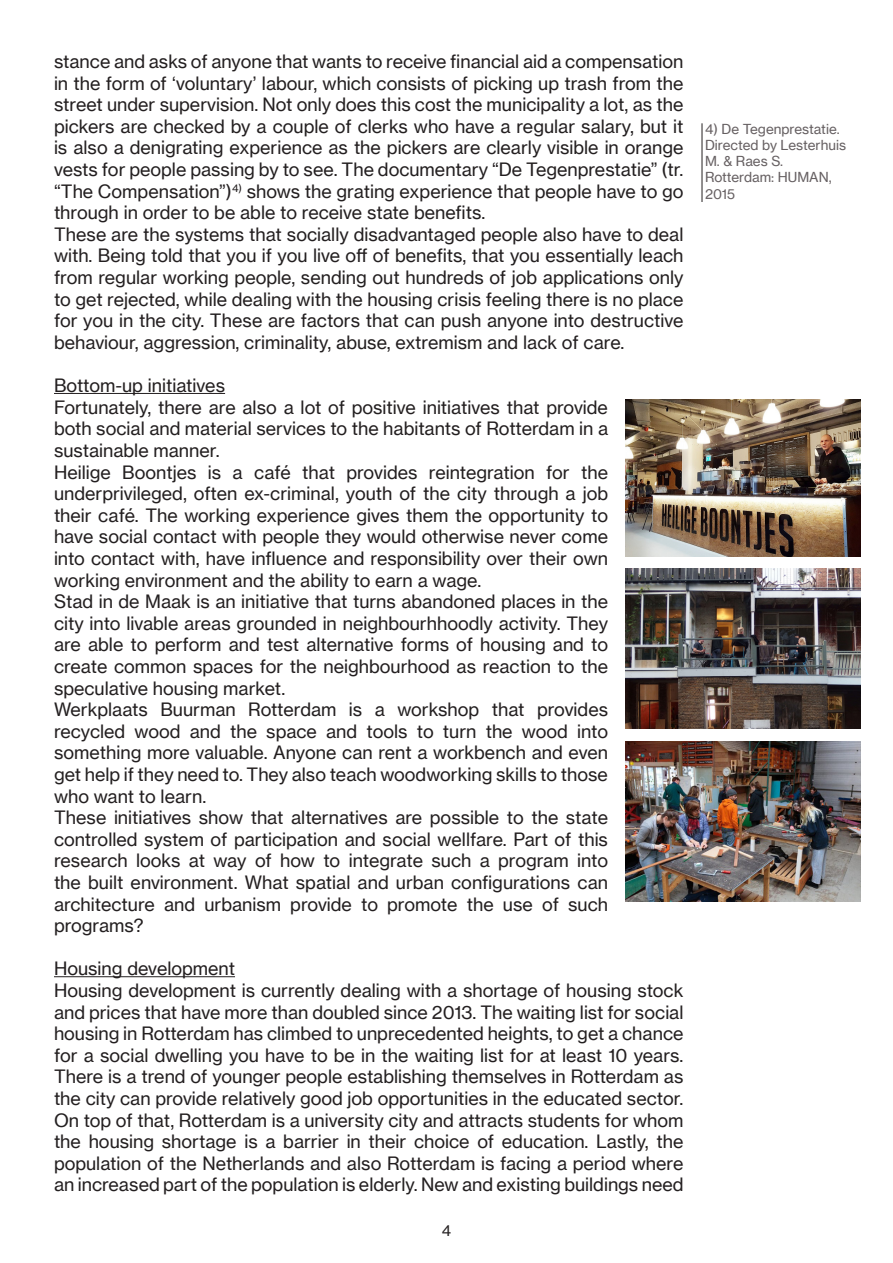
<style>
.page{position:relative;width:893px;height:1263px;background:#fff}
.page>*{position:absolute;margin:0;border:0;box-sizing:border-box;transform-origin:0 0}
.t1{font:18px/21.6px "Neue Haas Grotesk Text Pro";color:#231f20;text-align:justify}
.t2{font:15px "Neue Haas Grotesk Text Pro";color:#231f20}
.t3{font:13.5px/16.2px "Neue Haas Grotesk Text Pro";color:#666062}
</style>
<div class="page">
<hr style="left:54px;top:393px;width:171px;height:1px;background:#231f20">
<hr style="left:54px;top:976px;width:181px;height:1px;background:#231f20">
<hr style="left:702px;top:123px;width:1px;height:79px;background:#231f20">
<img style="left:625px;top:400px;width:236px;height:156px">
<img style="left:625px;top:568px;width:236px;height:161px">
<img style="left:625px;top:741px;width:236px;height:160px">
<p class="t1" style="left:54px;top:51px;width:631px">stance and asks of anyone that wants to receive financial aid a compensation in the form of ‘voluntary’ labour, which consists of picking up trash from the street under supervision. Not only does this cost the municipality a lot, as the pickers are checked by a couple of clerks who have a regular salary, but it is also a denigrating experience as the pickers are clearly visible in orange vests for people passing by to see. The documentary “De Tegenprestatie” (tr. “The Compensation”)<sup>4)</sup> shows the grating experience that people have to go through in order to be able to receive state benefits.</p>
<p class="t1" style="left:54px;top:223px;width:631px">These are the systems that socially disadvantaged people also have to deal with. Being told that you if you live off of benefits, that you essentially leach from regular working people, sending out hundreds of job applications only to get rejected, while dealing with the housing crisis feeling there is no place for you in the city. These are factors that can push anyone into destructive behaviour, aggression, criminality, abuse, extremism and lack of care.</p>
<p class="t1" style="left:54px;top:375px;width:173px">Bottom-up initiatives</p>
<p class="t1" style="left:54px;top:396px;width:556px">Fortunately, there are also a lot of positive initiatives that provide both social and material services to the habitants of Rotterdam in a sustainable manner.</p>
<p class="t1" style="left:54px;top:461px;width:556px">Heilige Boontjes is a café that provides reintegration for the underprivileged, often ex-criminal, youth of the city through a job their café. The working experience gives them the opportunity to have social contact with people they would otherwise never come into contact with, have influence and responsibility over their own working environment and the ability to earn a wage.</p>
<p class="t1" style="left:54px;top:591px;width:556px">Stad in de Maak is an initiative that turns abandoned places in the city into livable areas grounded in neighbourhhoodly activity. They are able to perform and test alternative forms of housing and to create common spaces for the neighbourhood as reaction to the speculative housing market.</p>
<p class="t1" style="left:54px;top:699px;width:556px">Werkplaats Buurman Rotterdam is a workshop that provides recycled wood and the space and tools to turn the wood into something more valuable. Anyone can rent a workbench and even get help if they need to. They also teach woodworking skills to those who want to learn.</p>
<p class="t1" style="left:54px;top:807px;width:556px">These initiatives show that alternatives are possible to the state controlled system of participation and social wellfare. Part of this research looks at way of how to integrate such a program into the built environment. What spatial and urban configurations can architecture and urbanism provide to promote the use of such programs?</p>
<p class="t1" style="left:54px;top:958px;width:183px">Housing development</p>
<p class="t1" style="left:54px;top:979px;width:631px">Housing development is currently dealing with a shortage of housing stock and prices that have more than doubled since 2013. The waiting list for social housing in Rotterdam has climbed to unprecedented heights, to get a chance for a social dwelling you have to be in the waiting list for at least 10 years.<br>There is a trend of younger people establishing themselves in Rotterdam as the city can provide relatively good job opportunities in the educated sector.<br>On top of that, Rotterdam is a university city and attracts students for whom the housing shortage is a barrier in their choice of education. Lastly, the population of the Netherlands and also Rotterdam is facing a period where an increased part of the population is elderly. New and existing buildings need</p>
<p class="t2" style="left:442px;top:1221px;width:11px">4</p>
<p class="t3" style="left:705px;top:121px;width:143px">4) De Tegenprestatie.<br>Directed by Lesterhuis<br>M. &amp; Raes S.<br>Rotterdam: HUMAN,<br>2015</p>
</div>
